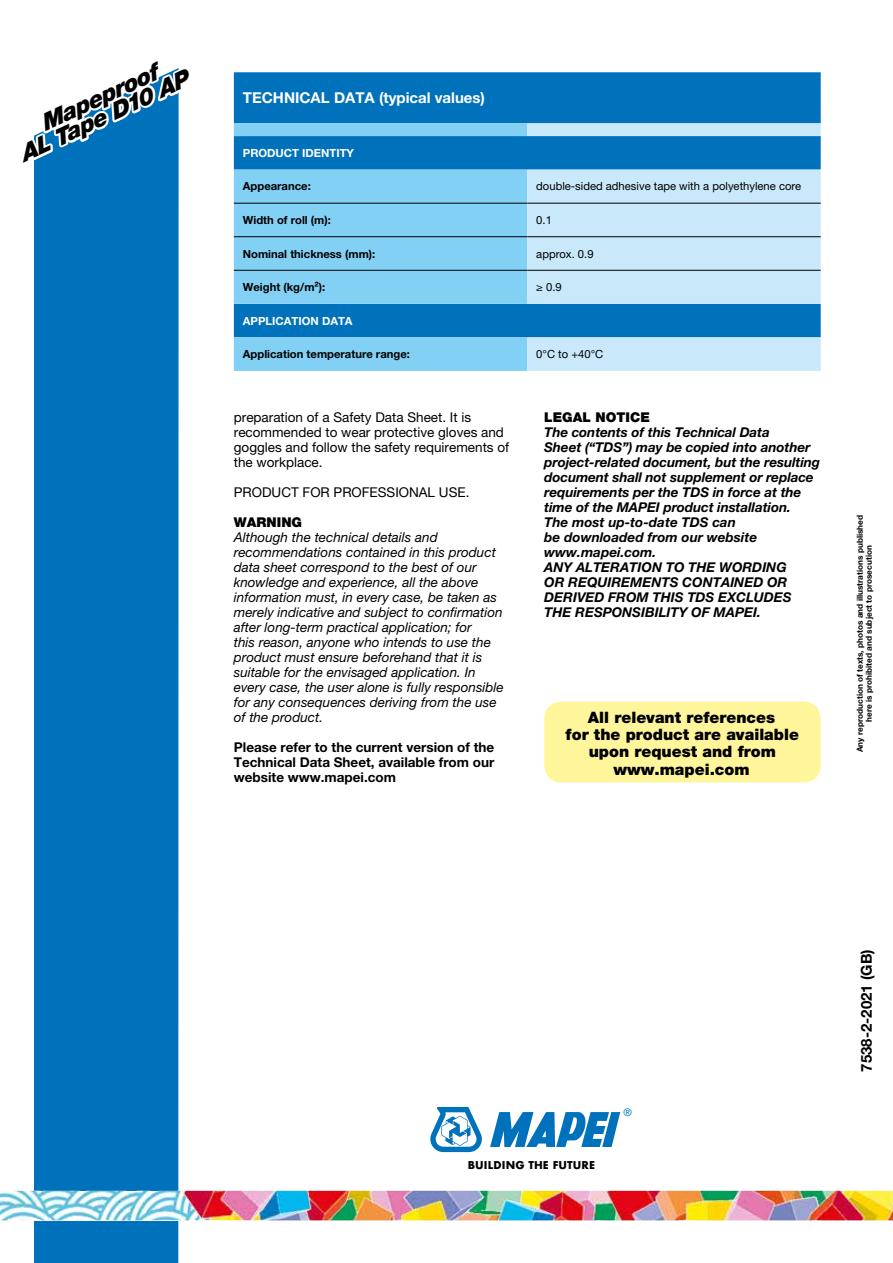
<style>
.page{position:relative;width:893px;height:1263px;background:#fff}
.page>*{position:absolute;margin:0;border:0;box-sizing:border-box;transform-origin:0 0}
.t1{font:italic 900 23.25px/19.2px "Helvetica Neue LTW1 G";color:#000;text-align:center}
.t2{font:900 15.75px/17.2px "Helvetica Neue LTW1 G";color:#000;text-align:center}
.t3{font:700 15px "Helvetica Neue LTW1 G";color:#fff}
.t4{font:700 15px "Helvetica Neue LTW1 G";color:#000}
.t5{font:italic 13.5px/15px "Helvetica Neue LTW1 G";color:#000}
.t6{font:italic 700 13.5px/15px "Helvetica Neue LTW1 G";letter-spacing:-.005em;color:#000}
.t7{font:13.5px/15px "Helvetica Neue LTW1 G";color:#000}
.t8{font:700 13.5px/15px "Helvetica Neue LTW1 G";color:#000;text-align:justify}
.t9{font:900 13.5px "Helvetica Neue LTW1 G";color:#000}
.t10{font:700 11.25px "Helvetica Neue LTW1 G";color:#000}
.t11{font:11.25px "Helvetica Neue LTW1 G";color:#000}
.t12{font:700 11.25px "Helvetica Neue LTW1 G";color:#fff}
.t13{font:700 10.5px "Futura";letter-spacing:.01em;color:#000}
.t14{font:10.5px "Helvetica Neue LTW1 G";color:#0072bb}
.t15{font:700 8.25px/9px "Helvetica Neue LTW1 G";color:#000;text-align:center}
</style>
<div class="page">
<div style="left:34px;top:172px;width:145px;height:1091px;background:#0072bb"></div>
<img style="left:0;top:1191px;width:893px;height:29px">
<svg style="left:34px;top:68px;width:145px;height:104px"></svg>
<div style="left:234px;top:72px;width:587px;height:51px;background:#0072bb"></div>
<svg style="left:234px;top:123px;width:293px;height:248px;background:#5fb5e4"></svg>
<svg style="left:527px;top:123px;width:294px;height:248px;background:#92c8e8"></svg>
<hr style="left:234px;top:203px;width:293px;height:1px;background:#000">
<hr style="left:527px;top:203px;width:294px;height:1px;background:#000">
<hr style="left:234px;top:236px;width:293px;height:1px;background:#000">
<hr style="left:527px;top:236px;width:294px;height:1px;background:#000">
<hr style="left:234px;top:270px;width:293px;height:1px;background:#000">
<hr style="left:527px;top:270px;width:294px;height:1px;background:#000">
<div style="left:544px;top:702px;width:277px;height:80px;background:#fff69b;border-radius:17px"></div>
<svg style="left:490px;top:1112px;width:130px;height:35px"></svg>
<svg style="left:430px;top:1107px;width:52px;height:45px"></svg>
<h1 class="t1" style="left:9px;top:129px;width:186px;rotate:-25deg">Mapeproof<br>AL Tape D10 AP</h1>
<p class="t3" style="left:243px;top:89px;width:244px">TECHNICAL DATA (typical values)</p>
<p class="t12" style="left:243px;top:146px;width:113px">PRODUCT IDENTITY</p>
<p class="t10" style="left:243px;top:179px;width:69px">Appearance:</p>
<p class="t11" style="left:536px;top:179px;width:267px">double-sided adhesive tape with a polyethylene core</p>
<p class="t10" style="left:243px;top:213px;width:90px">Width of roll (m):</p>
<p class="t11" style="left:536px;top:213px;width:17px">0.1</p>
<p class="t10" style="left:243px;top:247px;width:134px">Nominal thickness (mm):</p>
<p class="t11" style="left:536px;top:247px;width:59px">approx. 0.9</p>
<p class="t10" style="left:243px;top:280px;width:84px">Weight (kg/m²):</p>
<p class="t11" style="left:536px;top:280px;width:27px">≥ 0.9</p>
<p class="t12" style="left:243px;top:314px;width:111px">APPLICATION DATA</p>
<p class="t10" style="left:243px;top:347px;width:169px">Application temperature range:</p>
<p class="t11" style="left:536px;top:347px;width:69px">0°C to +40°C</p>
<p class="t7" style="left:234px;top:410px;width:277px">preparation of a Safety Data Sheet. It is recommended to wear protective gloves and goggles and follow the safety requirements of the workplace.</p>
<p class="t7" style="left:234px;top:485px;width:237px">PRODUCT FOR PROFESSIONAL USE.</p>
<p class="t9" style="left:234px;top:514px;width:70px">WARNING</p>
<p class="t5" style="left:234px;top:530px;width:271px">Although the technical details and recommendations contained in this product data sheet correspond to the best of our knowledge and experience, all the above information must, in every case, be taken as merely indicative and subject to confirmation after long-term practical application; for<br>this reason, anyone who intends to use the product must ensure beforehand that it is suitable for the envisaged application. In every case, the user alone is fully responsible for any consequences deriving from the use of the product.</p>
<p class="t8" style="left:234px;top:740px;width:262px">Please refer to the current version of the Technical Data Sheet, available from our website www.mapei.com</p>
<p class="t9" style="left:544px;top:409px;width:107px">LEGAL NOTICE</p>
<p class="t6" style="left:544px;top:425px;width:277px">The contents of this Technical Data<br>Sheet (“TDS”) may be copied into another project-related document, but the resulting document shall not supplement or replace requirements per the TDS in force at the time of the MAPEI product installation.<br>The most up-to-date TDS can<br>be downloaded from our website www.mapei.com.<br>ANY ALTERATION TO THE WORDING<br>OR REQUIREMENTS CONTAINED OR DERIVED FROM THIS TDS EXCLUDES THE RESPONSIBILITY OF MAPEI.</p>
<p class="t2" style="left:566px;top:709px;width:235px">All relevant references<br>for the product are available upon request and from www.mapei.com</p>
<p class="t15" style="left:855px;top:752px;width:239px;rotate:-90deg">Any reproduction of texts, photos and illustrations published here is prohibited and subject to prosecution</p>
<p class="t13" style="left:468px;top:1158px;width:129px">BUILDING THE FUTURE</p>
<p class="t14" style="left:624px;top:1106px;width:10px">®</p>
<p class="t4" style="left:857px;top:1071px;width:124px;rotate:-90deg">7538-2-2021 (GB)</p>
</div>
